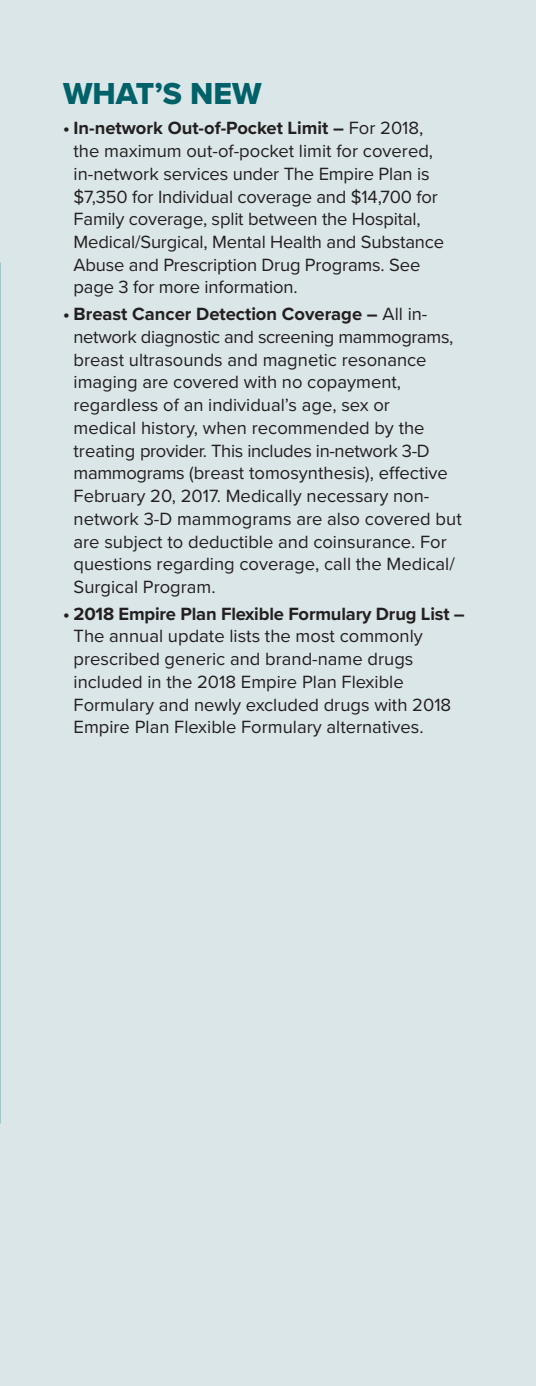
<style>
.page{position:relative;width:536px;height:1386px;background:#dbe6e8}
.page>*{position:absolute;margin:0;border:0;box-sizing:border-box;transform-origin:0 0}
._2018_AAG_Main_Heads{font:31.5px "Proxima Nova Extrabld";color:#006169}
._2018_AAG_Flap_body{font:18.38px/22.8px "Proxima Nova";color:#231f20}
._2018_AAG_flap_body{font:18.38px/22.8px "Proxima Nova";color:#231f20}
.s1{font-weight:700}
</style>
<div class="page">
<svg style="left:0;top:1035px;width:1px;height:47px"></svg>
<p class="_2018_AAG_Main_Heads" style="left:63px;top:70px;width:200px">WHAT’S NEW</p>
<p class="_2018_AAG_Flap_body" style="left:73px;top:116px;width:372px;text-indent:-10px"><span class="s1">• In-network Out-of-Pocket Limit –</span> For 2018, the maximum out-of-pocket limit for covered, in-network services under The Empire Plan is $7,350 for Individual coverage and $14,700 for Family coverage, split between the Hospital, Medical/Surgical, Mental Health and Substance Abuse and Prescription Drug Programs. See page 3 for more information.</p>
<p class="_2018_AAG_flap_body" style="left:73px;top:302px;width:389px;text-indent:-10px"><span class="s1">• Breast Cancer Detection Coverage –</span> All in&shy;network diagnostic and screening mammograms, breast ultrasounds and magnetic resonance imaging are covered with no copayment, regardless of an individual’s age, sex or<br>medical history, when recommended by the treating provider. This includes in-network 3-D mammograms (breast tomosynthesis), effective February 20, 2017. Medically necessary non&shy;network 3-D mammograms are also covered but are subject to deductible and coinsurance. For questions regarding coverage, call the Medical/ Surgical Program.</p>
<p class="_2018_AAG_Flap_body" style="left:74px;top:601px;width:392px;text-indent:-10px"><span class="s1">• 2018 Empire Plan Flexible Formulary Drug List – </span>The annual update lists the most commonly prescribed generic and brand-name drugs included in the 2018 Empire Plan Flexible Formulary and newly excluded drugs with 2018<br>Empire Plan Flexible Formulary alternatives.</p>
</div>
